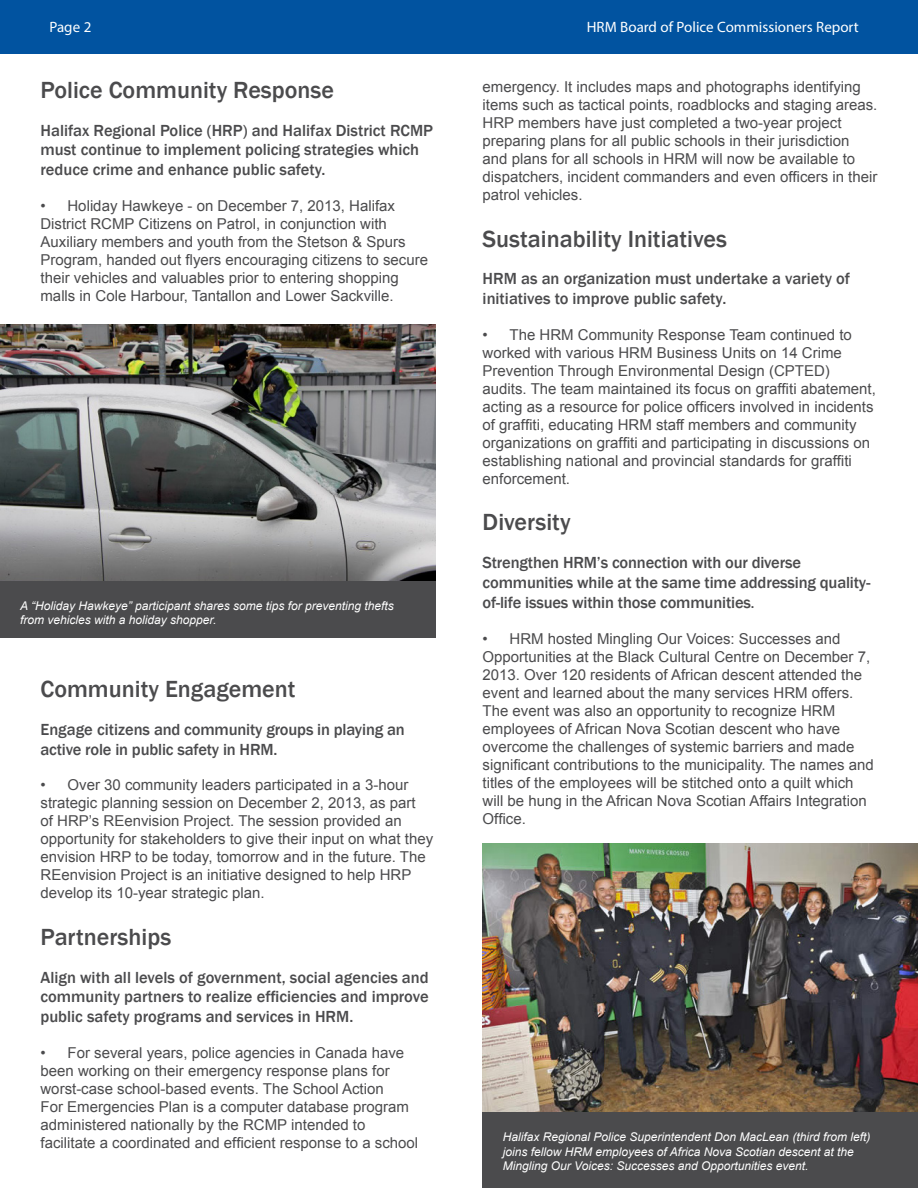
<style>
.page{position:relative;width:918px;height:1188px;background:#fff}
.page>*{position:absolute;margin:0;border:0;box-sizing:border-box;transform-origin:0 0}
.t1{font:500 24px "Franklin Gothic";color:#4b4b4d}
.t2{font:500 16.5px/19.8px "Franklin Gothic";color:#4b4b4d}
.t3{font:15px/18px "Arial";color:#4b4b4d}
.t4{font:15px "Myriad Pro";color:#fff}
.t5{font:italic 12px/14.4px "Arial";color:#fff}
.s1{font-size:15px}
</style>
<div class="page">
<div style="left:0;top:0;width:918px;height:54px;background:#0153a0"></div>
<img style="left:483px;top:843px;width:435px;height:269px">
<img style="left:0;top:324px;width:435px;height:257px">
<div style="left:0;top:581px;width:435px;height:57px;background:#4b4b4d"></div>
<div style="left:483px;top:1112px;width:435px;height:76px;background:#4b4b4d"></div>
<p class="t4" style="left:50px;top:17px;width:43px">Page 2</p>
<p class="t4" style="left:587px;top:17px;width:274px">HRM Board of Police Commissioners Report</p>
<h1 class="t1" style="left:40px;top:75px;width:295px">Police Community Response</h1>
<p class="t2" style="left:40px;top:120px;width:394px">Halifax Regional Police (HRP) and Halifax District RCMP must continue to implement policing strategies which reduce crime and enhance public safety.</p>
<p class="t3" style="left:40px;top:197px;width:389px">• Holiday Hawkeye - on December 7, 2013, Halifax District RCMP Citizens on Patrol, in conjunction with Auxiliary members and youth from the Stetson &amp; Spurs Program, handed out flyers encouraging citizens to secure their vehicles and valuables prior to entering shopping malls in Cole Harbour, Tantallon and Lower Sackville.</p>
<p class="t5" style="left:20px;top:599px;width:375px">A “Holiday Hawkeye” participant shares some tips for preventing thefts from vehicles with a holiday shopper.</p>
<h1 class="t1" style="left:40px;top:674px;width:257px">Community Engagement</h1>
<p class="t2" style="left:40px;top:720px;width:366px">Engage citizens and community groups in playing an active role in public safety in HRM.</p>
<p class="t3" style="left:41px;top:776px;width:394px">• Over 30 community leaders participated in a 3-hour strategic planning session on December 2, 2013, as part<br>of HRP’s REenvision Project. The session provided an opportunity for stakeholders to give their input on what they envision HRP to be today, tomorrow and in the future. The REenvision Project is an initiative designed to help HRP develop its 10-year strategic plan.</p>
<h1 class="t1" style="left:40px;top:922px;width:132px">Partnerships</h1>
<p class="t2" style="left:40px;top:967px;width:390px;text-align:justify">Align with all levels of government, social agencies and community partners to realize efficiencies and improve public safety programs and services in HRM.</p>
<p class="t3" style="left:41px;top:1043px;width:379px">• For several years, police agencies in Canada have been working on their emergency response plans for worst-case school-based events. The School Action<br>For Emergencies Plan is a computer database program administered nationally by the RCMP intended to facilitate a coordinated and efficient response to a school</p>
<p class="t3" style="left:483px;top:78px;width:396px">emergency. It includes maps and photographs identifying items such as tactical points, roadblocks and staging areas.<br>HRP members have just completed a two-year project preparing plans for all public schools in their jurisdiction and plans for all schools in HRM will now be available to dispatchers, incident commanders and even officers in their patrol vehicles.</p>
<h1 class="t1" style="left:483px;top:224px;width:246px">Sustainability Initiatives</h1>
<p class="t2" style="left:483px;top:269px;width:369px">HRM as an organization must undertake a variety of initiatives to improve public safety.</p>
<p class="t3" style="left:483px;top:325px;width:395px">• The HRM Community Response Team continued to worked with various HRM Business Units on 14 Crime Prevention Through Environmental Design (CPTED) audits. The team maintained its focus on graffiti abatement, acting as a resource for police officers involved in incidents of graffiti, educating HRM staff members and community organizations on graffiti and participating in discussions on establishing national and provincial standards for graffiti enforcement.</p>
<h1 class="t1" style="left:483px;top:508px;width:89px">Diversity</h1>
<p class="t2" style="left:483px;top:553px;width:389px">Strengthen HRM’s connection with our diverse communities while at the same time addressing quality&shy;of-life issues within those communities<span class="s1">.</span></p>
<p class="t3" style="left:483px;top:630px;width:393px">• HRM hosted Mingling Our Voices: Successes and Opportunities at the Black Cultural Centre on December 7, 2013. Over 120 residents of African descent attended the event and learned about the many services HRM offers.<br>The event was also an opportunity to recognize HRM employees of African Nova Scotian descent who have overcome the challenges of systemic barriers and made significant contributions to the municipality. The names and titles of the employees will be stitched onto a quilt which will be hung in the African Nova Scotian Affairs Integration Office.</p>
<p class="t5" style="left:503px;top:1130px;width:369px">Halifax Regional Police Superintendent Don MacLean (third from left) joins fellow HRM employees of Africa Nova Scotian descent at the<br>Mingling Our Voices: Successes and Opportunities event.</p>
</div>
